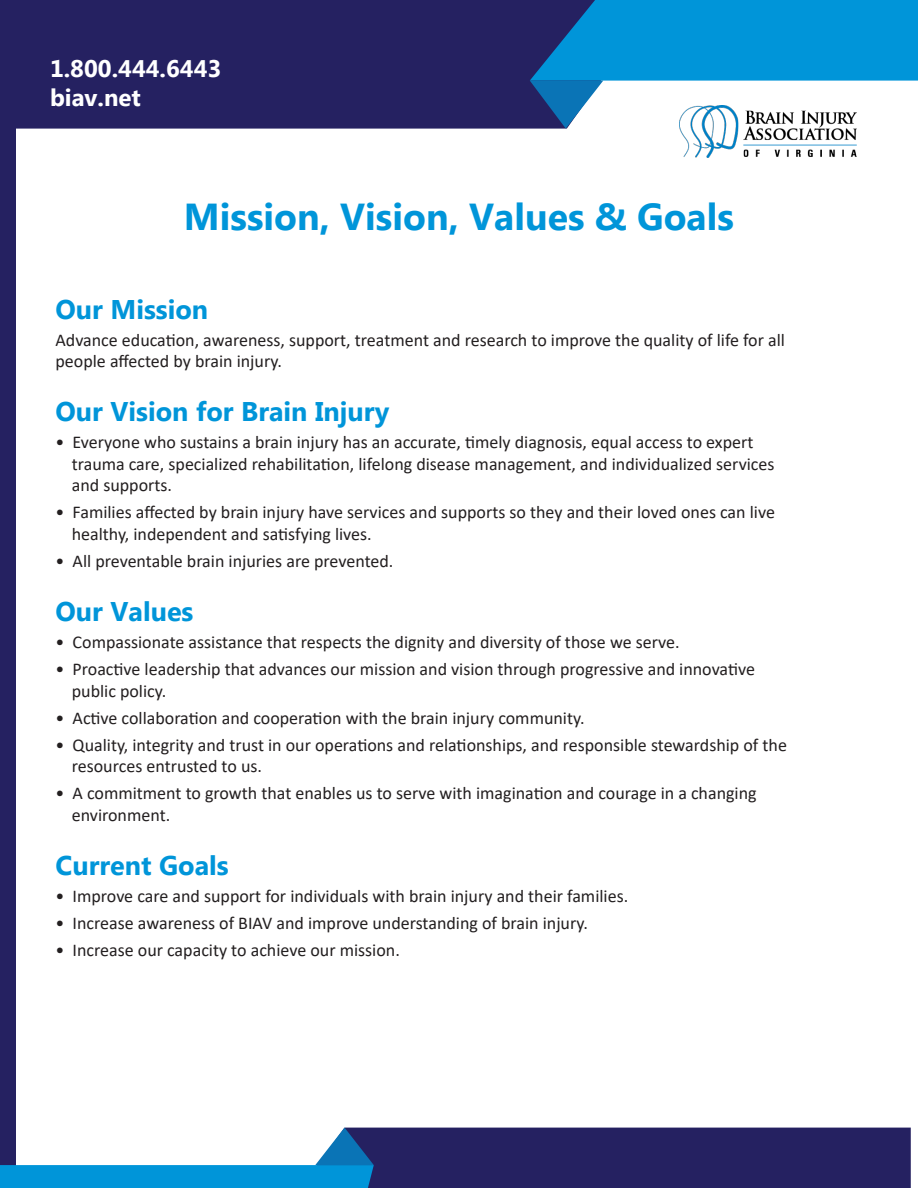
<style>
.page{position:relative;width:918px;height:1188px;background:#fff}
.page>*{position:absolute;margin:0;border:0;box-sizing:border-box;transform-origin:0 0}
.t1{font:700 37.5px "Myanmar Text";color:#0095d9}
.t2{font:700 27px "Myanmar Text";color:#0095d9}
.t3{font:700 24px/28.8px "Myanmar Text";color:#fff}
.t4{font:18px/21.6px "Calibri";color:#231f20}
</style>
<div class="page">
<div style="left:0;top:0;width:530px;height:129px;background:#252161"></div>
<svg style="left:530px;top:0;width:388px;height:129px"></svg>
<div style="left:0;top:126px;width:15px;height:1062px;background:#252161"></div>
<svg style="left:0;top:1128px;width:911px;height:60px"></svg>
<img style="left:679px;top:105px;width:178px;height:53px">
<h3 class="t3" style="left:50px;top:55px;width:173px">1.800.444.6443 biav.net</h3>
<p class="t1" style="left:184px;top:196px;width:552px">Mission, Vision, Values &amp; Goals</p>
<p class="t2" style="left:56px;top:294px;width:154px">Our Mission</p>
<p class="t4" style="left:56px;top:328px;width:731px">Advance education, awareness, support, treatment and research to improve the quality of life for all people affected by brain injury.</p>
<p class="t2" style="left:56px;top:396px;width:335px">Our Vision for Brain Injury</p>
<p class="t4" style="left:72px;top:431px;width:704px;text-indent:-16px">• Everyone who sustains a brain injury has an accurate, timely diagnosis, equal access to expert trauma care, specialized rehabilitation, lifelong disease management, and individualized services and supports.</p>
<p class="t4" style="left:72px;top:501px;width:705px;text-indent:-16px">• Families affected by brain injury have services and supports so they and their loved ones can live healthy, independent and satisfying lives.</p>
<p class="t4" style="left:56px;top:550px;width:339px">• All preventable brain injuries are prevented.</p>
<p class="t2" style="left:56px;top:596px;width:140px">Our Values</p>
<p class="t4" style="left:56px;top:631px;width:626px">• Compassionate assistance that respects the dignity and diversity of those we serve.</p>
<p class="t4" style="left:72px;top:658px;width:685px;text-indent:-16px">• Proactive leadership that advances our mission and vision through progressive and innovative public policy.</p>
<p class="t4" style="left:56px;top:706px;width:531px">• Active collaboration and cooperation with the brain injury community.</p>
<p class="t4" style="left:72px;top:733px;width:717px;text-indent:-16px">• Quality, integrity and trust in our operations and relationships, and responsible stewardship of the resources entrusted to us.</p>
<p class="t4" style="left:72px;top:782px;width:686px;text-indent:-16px">• A commitment to growth that enables us to serve with imagination and courage in a changing environment.</p>
<p class="t2" style="left:56px;top:850px;width:175px">Current Goals</p>
<p class="t4" style="left:56px;top:885px;width:574px">• Improve care and support for individuals with brain injury and their families.</p>
<p class="t4" style="left:56px;top:912px;width:534px">• Increase awareness of BIAV and improve understanding of brain injury.</p>
<p class="t4" style="left:56px;top:939px;width:346px">• Increase our capacity to achieve our mission.</p>
</div>
